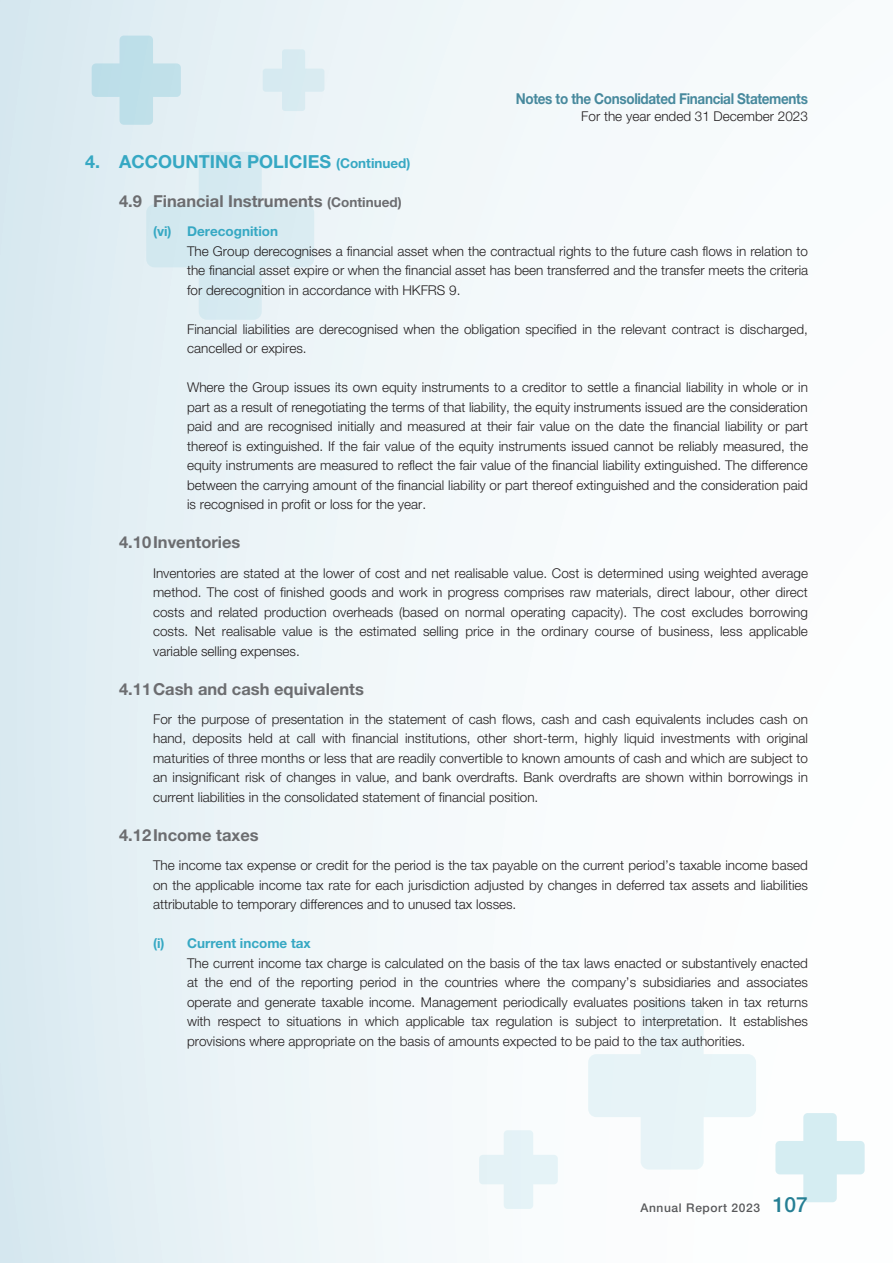
<style>
.page{position:relative;width:893px;height:1263px;background:#fff}
.page>*{position:absolute;margin:0;border:0;box-sizing:border-box;transform-origin:0 0}
.t1{font:700 18px "Helvetica Neue LT Std";color:#36a8c3}
.t2{font:700 16.5px "Helvetica Neue LT Std";color:#6c6d70}
.t3{font:700 15px "Helvetica Neue LT Std";letter-spacing:-.025em;color:#47899d;scale:.9 1}
.t4{font:300 13.5px/19.5px "Helvetica Neue LT Std";color:#231f20;text-align:justify}
.t5{font:700 13.5px "Helvetica Neue LT Std";color:#36a8c3}
.t6{font:500 12px "Helvetica Neue LT Std";letter-spacing:.05em;color:#57585a}
.s1{font-size:13.5px}
.s2{font-size:21px;color:#257f94}
</style>
<div class="page">
<div style="left:0;top:0;width:893px;height:1263px;background:linear-gradient(to right,#dfedf3,#fff)"></div>
<svg style="left:588px;top:1002px;width:168px;height:167px"></svg>
<svg style="left:775px;top:1113px;width:90px;height:89px"></svg>
<svg style="left:479px;top:1130px;width:79px;height:79px"></svg>
<svg style="left:146px;top:152px;width:168px;height:168px;background:#dcecf2"></svg>
<svg style="left:92px;top:36px;width:89px;height:89px;background:#cbe4ec"></svg>
<svg style="left:263px;top:49px;width:61px;height:62px;background:#deedf3"></svg>
<p class="t3" style="left:516px;top:89px;width:326px">Notes to the Consolidated Financial Statements</p>
<p class="t4" style="left:581px;top:106px;width:228px">For the year ended 31 December 2023</p>
<h1 class="t1" style="left:85px;top:150px;width:327px">4. ACCOUNTING POLICIES <span class="s1">(Continued)</span></h1>
<p class="t2" style="left:119px;top:191px;width:284px">4.9 Financial Instruments <span class="s1">(Continued)</span></p>
<p class="t5" style="left:153px;top:223px;width:126px">(vi) Derecognition</p>
<p class="t4" style="left:187px;top:241px;width:623px">The Group derecognises a financial asset when the contractual rights to the future cash flows in relation to the financial asset expire or when the financial asset has been transferred and the transfer meets the criteria for derecognition in accordance with HKFRS 9.</p>
<p class="t4" style="left:187px;top:319px;width:622px">Financial liabilities are derecognised when the obligation specified in the relevant contract is discharged, cancelled or expires.</p>
<p class="t4" style="left:187px;top:377px;width:622px">Where the Group issues its own equity instruments to a creditor to settle a financial liability in whole or in part as a result of renegotiating the terms of that liability, the equity instruments issued are the consideration paid and are recognised initially and measured at their fair value on the date the financial liability or part thereof is extinguished. If the fair value of the equity instruments issued cannot be reliably measured, the equity instruments are measured to reflect the fair value of the financial liability extinguished. The difference between the carrying amount of the financial liability or part thereof extinguished and the consideration paid is recognised in profit or loss for the year.</p>
<p class="t2" style="left:119px;top:532px;width:123px">4.10Inventories</p>
<p class="t4" style="left:153px;top:563px;width:656px">Inventories are stated at the lower of cost and net realisable value. Cost is determined using weighted average method. The cost of finished goods and work in progress comprises raw materials, direct labour, other direct costs and related production overheads (based on normal operating capacity). The cost excludes borrowing costs. Net realisable value is the estimated selling price in the ordinary course of business, less applicable variable selling expenses.</p>
<p class="t2" style="left:119px;top:678px;width:246px">4.11Cash and cash equivalents</p>
<p class="t4" style="left:153px;top:709px;width:656px">For the purpose of presentation in the statement of cash flows, cash and cash equivalents includes cash on hand, deposits held at call with financial institutions, other short-term, highly liquid investments with original maturities of three months or less that are readily convertible to known amounts of cash and which are subject to an insignificant risk of changes in value, and bank overdrafts. Bank overdrafts are shown within borrowings in current liabilities in the consolidated statement of financial position.</p>
<p class="t2" style="left:119px;top:825px;width:141px">4.12Income taxes</p>
<p class="t4" style="left:153px;top:855px;width:656px">The income tax expense or credit for the period is the tax payable on the current period’s taxable income based on the applicable income tax rate for each jurisdiction adjusted by changes in deferred tax assets and liabilities attributable to temporary differences and to unused tax losses.</p>
<p class="t5" style="left:153px;top:935px;width:159px">(i) Current income tax</p>
<p class="t4" style="left:187px;top:953px;width:622px">The current income tax charge is calculated on the basis of the tax laws enacted or substantively enacted at the end of the reporting period in the countries where the company’s subsidiaries and associates operate and generate taxable income. Management periodically evaluates positions taken in tax returns with respect to situations in which applicable tax regulation is subject to interpretation. It establishes provisions where appropriate on the basis of amounts expected to be paid to the tax authorities.</p>
<p class="t6" style="left:640px;top:1200px;width:169px">Annual Report 2023 <span class="s2">107</span></p>
</div>
